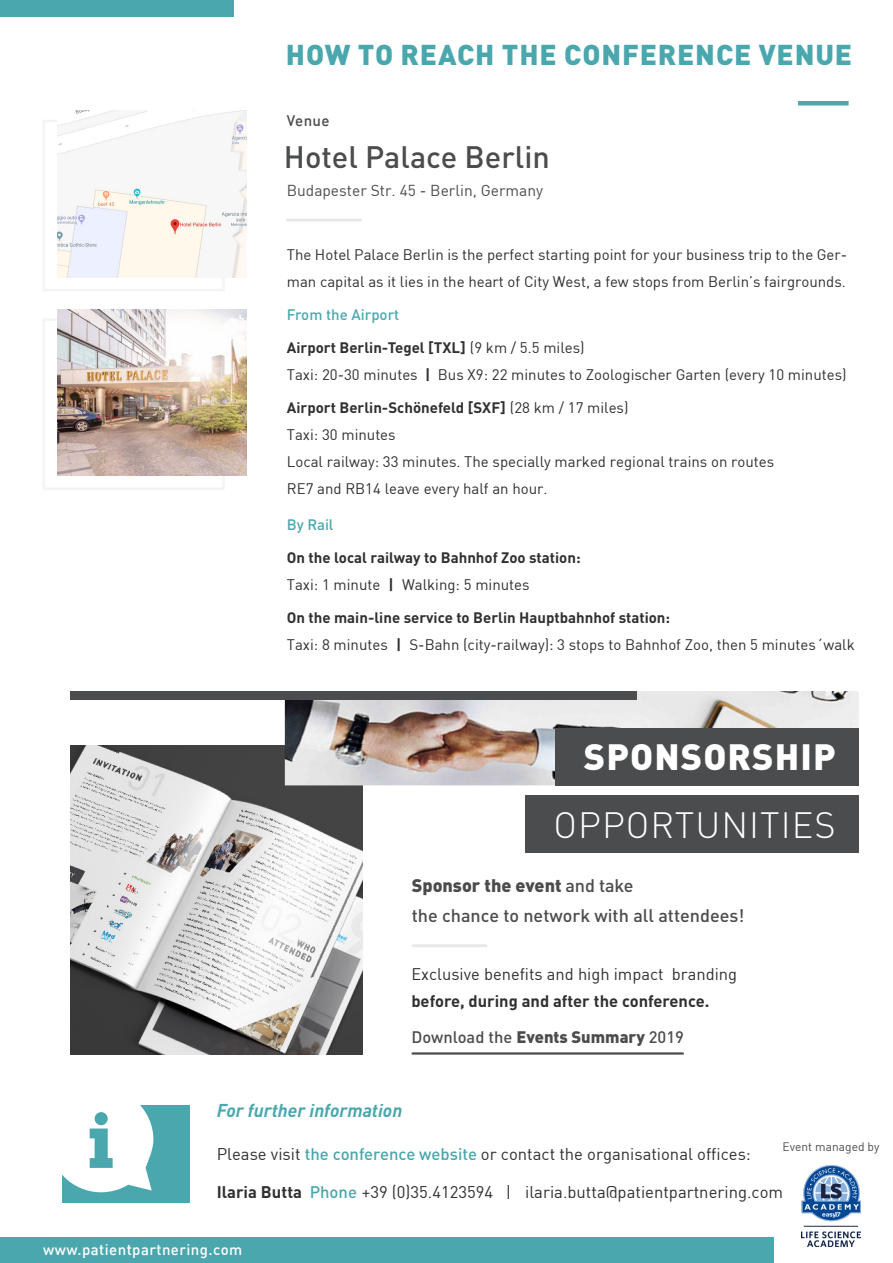
<style>
.page{position:relative;width:893px;height:1263px;background:#fff}
.page>*{position:absolute;margin:0;border:0;box-sizing:border-box;transform-origin:0 0}
.t1{font:300 36.15px "DIN Pro";letter-spacing:.03em;color:#fff}
.t2{font:900 36.15px "DIN Pro";letter-spacing:.03em;color:#fff}
.t3{font:500 30.6px "DIN Pro";color:#4b4c4d}
.t4{font:900 28.35px "DIN Pro";letter-spacing:.03em;color:#4aa7ad}
.t5{font:italic 700 18.3px "DIN Pro";color:#4aa7ad}
.t6{font:500 18px "DIN Pro";color:#4b4c4d}
.t7{font:900 18px "DIN Pro";color:#4b4c4d}
.t8{font:16.65px "DIN";color:#312f30}
.t9{font:16.5px "DIN";color:#312f30}
.t10{font:700 16.5px "DIN Pro";color:#312f30}
.t11{font:500 16.5px "DIN Pro";color:#4b4c4d}
.t12{font:15.6px "DIN";color:#4b4c4d}
.t13{font:15px/27px "DIN";color:#312f30}
.t14{font:700 15px "DIN Pro";color:#312f30}
.t15{font:500 15px "DIN";letter-spacing:.03em;color:#fff}
.t16{font:500 15px "DIN Pro";color:#4aa7ad}
.t17{font:500 15px "DIN";letter-spacing:.03em;color:#4b4c4d}
.t18{font:12px "DIN";color:#4b4c4d}
.s1{font-family:"DIN";font-weight:400}
.s2{font-family:"DIN Pro";font-weight:700}
.s3{font-weight:500}
.s4{font-weight:900}
.s5{font-family:"DIN Pro";font-weight:500;color:#4aa7ad}
</style>
<div class="page">
<div style="left:0;top:0;width:234px;height:16px;background:#4aa7ad"></div>
<hr style="left:798px;top:101px;width:51px;height:4px;background:#4aa7ad">
<hr style="left:413px;top:1052px;width:270px;height:2px;background:#4b4c4d">
<img style="left:71px;top:745px;width:291px;height:309px">
<img style="left:285px;top:691px;width:574px;height:94px">
<div style="left:71px;top:691px;width:566px;height:8px;background:#4b4c4d"></div>
<hr style="left:413px;top:944px;width:73px;height:3px;background:#d1d2d4">
<div style="left:555px;top:728px;width:304px;height:58px;background:#4b4c4d"></div>
<div style="left:525px;top:795px;width:334px;height:58px;background:#4b4c4d"></div>
<img style="left:801px;top:1165px;width:60px;height:82px">
<div style="left:0;top:1237px;width:774px;height:26px;background:#4aa7ad"></div>
<svg style="left:62px;top:1105px;width:128px;height:97px"></svg>
<div style="left:43px;top:318px;width:182px;height:172px;border:2px solid #d1d2d4"></div>
<div style="left:43px;top:120px;width:182px;height:171px;border:2px solid #d1d2d4"></div>
<img style="left:57px;top:309px;width:190px;height:167px">
<img style="left:57px;top:111px;width:190px;height:166px">
<hr style="left:287px;top:219px;width:73px;height:3px;background:#d1d2d4">
<p class="t4" style="left:286px;top:30px;width:568px">HOW TO REACH THE CONFERENCE VENUE</p>
<p class="t17" style="left:287px;top:111px;width:44px">Venue</p>
<p class="t3" style="left:284px;top:132px;width:268px">Hotel Palace Berlin</p>
<p class="t12" style="left:287px;top:180px;width:258px">Budapester Str. 45 - Berlin, Germany</p>
<p class="t13" style="left:287px;top:241px;width:562px">The Hotel Palace Berlin is the perfect starting point for your business trip to the Ger&shy;man capital as it lies in the heart of City West, a few stops from Berlin’s fairgrounds.</p>
<p class="t16" style="left:287px;top:302px;width:114px">From the Airport</p>
<p class="t14" style="left:287px;top:335px;width:299px">Airport Berlin-Tegel [TXL] <span class="s1">(9 km / 5.5 miles)</span></p>
<p class="t13" style="left:287px;top:361px;width:561px">Taxi: 20-30 minutes <span class="s2">|</span> Bus X9: 22 minutes to Zoologischer Garten (every 10 minutes)</p>
<p class="t14" style="left:287px;top:395px;width:343px">Airport Berlin-Schönefeld [SXF] <span class="s1">(28 km / 17 miles)</span></p>
<p class="t13" style="left:287px;top:421px;width:110px">Taxi: 30 minutes</p>
<p class="t13" style="left:287px;top:448px;width:489px">Local railway: 33 minutes. The specially marked regional trains on routes</p>
<p class="t13" style="left:287px;top:475px;width:262px">RE7 and RB14 leave every half an hour.</p>
<p class="t16" style="left:287px;top:512px;width:48px">By Rail</p>
<p class="t14" style="left:287px;top:545px;width:295px">On the local railway to Bahnhof Zoo station:</p>
<p class="t13" style="left:287px;top:571px;width:244px">Taxi: 1 minute <span class="s2">|</span> Walking: 5 minutes</p>
<p class="t14" style="left:287px;top:605px;width:385px">On the main-line service to Berlin Hauptbahnhof station:</p>
<p class="t13" style="left:287px;top:631px;width:569px">Taxi: 8 minutes <span class="s2">|</span> S-Bahn (city-railway): 3 stops to Bahnhof Zoo, then 5 minutes´walk</p>
<p class="t2" style="left:584px;top:726px;width:253px">SPONSORSHIP</p>
<p class="t1" style="left:553px;top:797px;width:284px">OPPORTUNITIES</p>
<p class="t7" style="left:412px;top:870px;width:223px">Sponsor the event <span class="s3">and take</span></p>
<p class="t6" style="left:412px;top:901px;width:334px">the chance to network with all attendees!</p>
<p class="t9" style="left:411px;top:963px;width:327px">Exclusive benefits and high impact branding</p>
<p class="t10" style="left:411px;top:987px;width:300px">before, during and after the conference.</p>
<p class="t11" style="left:411px;top:1024px;width:274px">Download the <span class="s4">Events Summary</span> 2019</p>
<p class="t5" style="left:217px;top:1095px;width:187px">For further information</p>
<p class="t8" style="left:217px;top:1143px;width:536px">Please visit <span class="s5">the conference website</span> or contact the organisational offices:</p>
<p class="t8" style="left:217px;top:1182px;width:568px"><span class="s2">Ilaria Butta</span> <span class="s5">Phone</span> +39 (0)35.4123594 | ilaria.butta@patientpartnering.com</p>
<p class="t18" style="left:783px;top:1139px;width:98px">Event managed by</p>
<p class="t15" style="left:43px;top:1239px;width:201px">www.patientpartnering.com</p>
</div>
